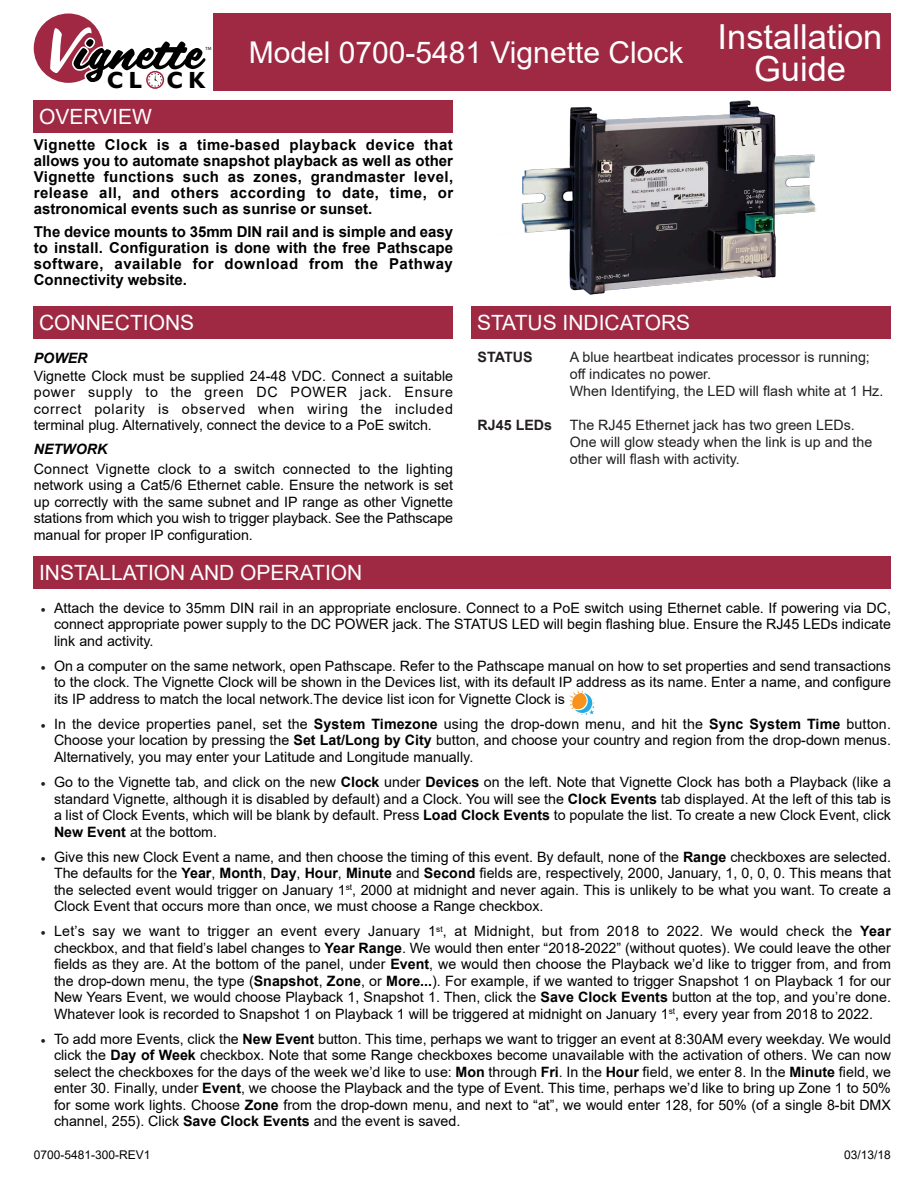
<style>
.page{position:relative;width:918px;height:1188px;background:#fff}
.page>*{position:absolute;margin:0;border:0;box-sizing:border-box;transform-origin:0 0}
.t1{font:34.5px "Arial";color:#fff}
.t2{font:30px "Arial";color:#fff}
.t3{font:800 26.7px "Mr Eaves XL Mod OT";color:#000}
.t4{font:21px "Arial";color:#fff}
.Paragraph_Style6{font:700 15px/15.9px "Arial";color:#000;text-align:justify}
.Paragraph_Style5{font:14.25px/16.5px "Arial";color:#000;text-align:justify}
.t5{font:14.25px/17.1px "Arial";color:#231f20}
.Paragraph_Style11{font:14.25px/16.5px "Arial";color:#000;text-align:justify}
.t6{font:700 14.25px "Arial";color:#231f20}
.Paragraph_Style5-2{font:italic 700 14.25px "Arial";color:#000}
.Paragraph_Style10{font:italic 700 14.25px "Arial";color:#000}
.t7{font:12px "Arial";color:#000}
.t8{font:4.5px "Myriad Pro";color:#000}
.s1{font-family:"Minion Pro";color:#231f20}
.s2{font-weight:700}
</style>
<div class="page">
<div style="left:214px;top:14px;width:677px;height:78px;background:#9f2943"></div>
<div style="left:146px;top:71px;width:18px;height:18px;border:2px solid #a22842;border-radius:50%"></div>
<svg style="left:34px;top:14px;width:171px;height:73px"></svg>
<div style="left:34px;top:100px;width:419px;height:33px;background:#9f2943"></div>
<div style="left:34px;top:307px;width:419px;height:32px;background:#9f2943"></div>
<div style="left:472px;top:307px;width:419px;height:32px;background:#9f2943"></div>
<div style="left:34px;top:556px;width:857px;height:33px;background:#9f2943"></div>
<img style="left:491px;top:91px;width:341px;height:216px">
<svg style="left:569px;top:690px;width:26px;height:25px"></svg>
<p class="t8" style="left:205px;top:45px;width:7px">TM</p>
<h3 class="t3" style="left:107px;top:67px;width:100px">CL CK</h3>
<p class="t4" style="left:39px;top:102px;width:114px">OVERVIEW</p>
<h2 class="t2" style="left:249px;top:32px;width:635px">Model 0700-5481 Vignette Clock <sup>Installation</sup></h2>
<h1 class="t1" style="left:754px;top:45px;width:94px">Guide</h1>
<p class="Paragraph_Style6" style="left:34px;top:137px;width:421px">Vignette Clock is a time-based playback device that allows you to automate snapshot playback as well as other Vignette functions such as zones, grandmaster level, release all, and others according to date, time, or astronomical events such as sunrise or sunset.</p>
<p class="Paragraph_Style6" style="left:34px;top:224px;width:421px">The device mounts to 35mm DIN rail and is simple and easy to install. Configuration is done with the free Pathscape software, available for download from the Pathway Connectivity website.</p>
<p class="t4" style="left:39px;top:309px;width:157px">CONNECTIONS</p>
<p class="t4" style="left:477px;top:309px;width:215px">STATUS INDICATORS</p>
<p class="Paragraph_Style10" style="left:34px;top:348px;width:55px">POWER</p>
<p class="Paragraph_Style11" style="left:34px;top:367px;width:421px">Vignette Clock must be supplied 24-48 VDC. Connect a suitable power supply to the green DC POWER jack. Ensure correct polarity is observed when wiring the included terminal plug. Alternatively, connect the device to a PoE switch.</p>
<p class="Paragraph_Style5-2" style="left:34px;top:440px;width:75px">NETWORK</p>
<p class="Paragraph_Style5" style="left:34px;top:461px;width:421px">Connect Vignette clock to a switch connected to the lighting network using a Cat5/6 Ethernet cable. Ensure the network is set up correctly with the same subnet and IP range as other Vignette stations from which you wish to trigger playback. See the Pathscape manual for proper IP configuration.</p>
<p class="t4" style="left:39px;top:558px;width:325px">INSTALLATION AND OPERATION</p>
<p class="t6" style="left:478px;top:347px;width:56px">STATUS</p>
<p class="t5" style="left:570px;top:348px;width:302px">A blue heartbeat indicates processor is running; off indicates no power.</p>
<p class="t5" style="left:570px;top:382px;width:315px">When Identifying, the LED will flash white at 1 Hz.</p>
<p class="t6" style="left:478px;top:415px;width:76px">RJ45 LEDs</p>
<p class="t5" style="left:570px;top:416px;width:304px">The RJ45 Ethernet jack has two green LEDs.<br>One will glow steady when the link is up and the other will flash with activity.</p>
<p class="Paragraph_Style5" style="left:54px;top:599px;width:838px;text-indent:-14px"><span class="s1">•</span> Attach the device to 35mm DIN rail in an appropriate enclosure. Connect to a PoE switch using Ethernet cable. If powering via DC, connect appropriate power supply to the DC POWER jack. The STATUS LED will begin flashing blue. Ensure the RJ45 LEDs indicate link and activity.</p>
<p class="Paragraph_Style5" style="left:54px;top:657px;width:838px;text-indent:-14px"><span class="s1">•</span> On a computer on the same network, open Pathscape. Refer to the Pathscape manual on how to set properties and send transactions to the clock. The Vignette Clock will be shown in the Devices list, with its default IP address as its name. Enter a name, and configure its IP address to match the local network.The device list icon for Vignette Clock is</p>
<p class="Paragraph_Style5" style="left:54px;top:716px;width:839px;text-indent:-14px"><span class="s1">•</span> In the device properties panel, set the <span class="s2">System Timezone</span> using the drop-down menu, and hit the <span class="s2">Sync System Time</span> button.<br>Choose your location by pressing the <span class="s2">Set Lat/Long by City</span> button, and choose your country and region from the drop-down menus.<br>Alternatively, you may enter your Latitude and Longitude manually.</p>
<p class="Paragraph_Style5" style="left:54px;top:774px;width:838px;text-indent:-14px"><span class="s1">•</span> Go to the Vignette tab, and click on the new <span class="s2">Clock</span> under <span class="s2">Devices</span> on the left. Note that Vignette Clock has both a Playback (like a standard Vignette, although it is disabled by default) and a Clock. You will see the <span class="s2">Clock Events</span> tab displayed. At the left of this tab is a list of Clock Events, which will be blank by default. Press <span class="s2">Load Clock Events</span> to populate the list. To create a new Clock Event, click <span class="s2">New Event</span> at the bottom.</p>
<p class="Paragraph_Style5" style="left:54px;top:848px;width:839px;text-indent:-14px"><span class="s1">•</span> Give this new Clock Event a name, and then choose the timing of this event. By default, none of the <span class="s2">Range</span> checkboxes are selected.<br>The defaults for the <span class="s2">Year</span>, <span class="s2">Month</span>, <span class="s2">Day</span>, <span class="s2">Hour</span>, <span class="s2">Minute</span> and <span class="s2">Second</span> fields are, respectively, 2000, January, 1, 0, 0, 0. This means that the selected event would trigger on January 1<sup>st</sup>, 2000 at midnight and never again. This is unlikely to be what you want. To create a Clock Event that occurs more than once, we must choose a Range checkbox.</p>
<p class="Paragraph_Style5" style="left:54px;top:923px;width:839px;text-indent:-14px"><span class="s1">•</span> Let’s say we want to trigger an event every January 1<sup>st</sup>, at Midnight, but from 2018 to 2022. We would check the <span class="s2">Year </span>checkbox, and that field’s label changes to <span class="s2">Year Range</span>. We would then enter “2018-2022” (without quotes). We could leave the other fields as they are. At the bottom of the panel, under <span class="s2">Event</span>, we would then choose the Playback we’d like to trigger from, and from the drop-down menu, the type (<span class="s2">Snapshot</span>, <span class="s2">Zone</span>, or <span class="s2">More...</span>). For example, if we wanted to trigger Snapshot 1 on Playback 1 for our New Years Event, we would choose Playback 1, Snapshot 1. Then, click the <span class="s2">Save Clock Events</span> button at the top, and you’re done.<br>Whatever look is recorded to Snapshot 1 on Playback 1 will be triggered at midnight on January 1<sup>st</sup>, every year from 2018 to 2022.</p>
<p class="Paragraph_Style5" style="left:54px;top:1031px;width:838px;text-indent:-14px"><span class="s1">•</span> To add more Events, click the <span class="s2">New Event</span> button. This time, perhaps we want to trigger an event at 8:30AM every weekday. We would click the <span class="s2">Day of Week</span> checkbox. Note that some Range checkboxes become unavailable with the activation of others. We can now select the checkboxes for the days of the week we’d like to use: <span class="s2">Mon</span> through <span class="s2">Fri</span>. In the <span class="s2">Hour</span> field, we enter 8. In the <span class="s2">Minute</span> field, we enter 30. Finally, under <span class="s2">Event</span>, we choose the Playback and the type of Event. This time, perhaps we’d like to bring up Zone 1 to 50% for some work lights. Choose <span class="s2">Zone</span> from the drop-down menu, and next to “at”, we would enter 128, for 50% (of a single 8-bit DMX channel, 255). Click <span class="s2">Save Clock Events</span> and the event is saved.</p>
<p class="t7" style="left:34px;top:1147px;width:118px">0700-5481-300-REV1</p>
<p class="t7" style="left:844px;top:1147px;width:48px">03/13/18</p>
</div>
